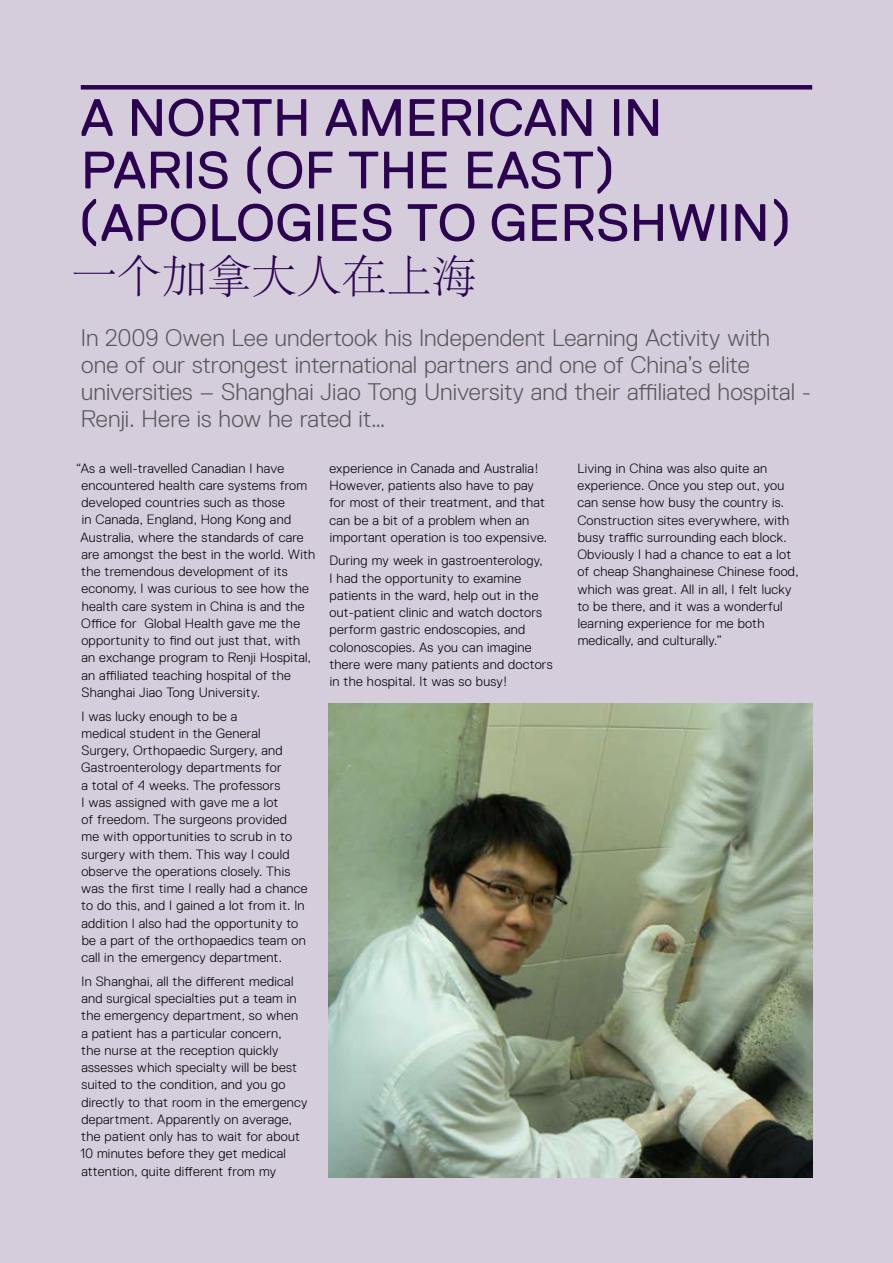
<style>
.page{position:relative;width:893px;height:1263px;background:#d5cddc}
.page>*{position:absolute;margin:0;border:0;box-sizing:border-box;transform-origin:0 0}
.t1{font:52.5px/52.5px "Replica Std";letter-spacing:.01em;color:#2c0350}
.t2{font:300 45px "Adobe Song Std";color:#2c0350}
.t3{font:300 24px/27px "Replica Std";letter-spacing:.005em;color:#58595b}
.t4{font:300 13.5px/17.2px "Replica Std";letter-spacing:.02em;color:#000}
</style>
<div class="page">
<img style="left:329px;top:704px;width:483px;height:474px">
<div style="left:81px;top:85px;width:731px;height:5px;background:#2c0350"></div>
<h1 class="t1" style="left:81px;top:92px;width:583px">A NORTH AMERICAN I N<br>PARI</h1>
<h1 class="t1" style="left:78px;top:144px;width:715px;text-indent:118px">S (OF THE EAST) (APOLOGI ES TO GERSHWI N)</h1>
<h2 class="t2" style="left:72px;top:253px;width:407px">一个加拿大人在上海</h2>
<p class="t3" style="left:81px;top:324px;width:732px">In 2009 Owen Lee undertook his Independent Learning Activity with one of our strongest international partners and one of China’s elite universities – Shanghai Jiao Tong University and their affiliated hospital - Renji. Here is how he rated it…</p>
<p class="t4" style="left:81px;top:459px;width:236px;text-indent:-5px">“As a well-travelled Canadian I have encountered health care systems from developed countries such as those<br>in Canada, England, Hong Kong and Australia, where the standards of care are amongst the best in the world. With the tremendous development of its economy, I was curious to see how the health care system in China is and the Office for Global Health gave me the opportunity to find out just that, with an exchange program to Renji Hospital, an affiliated teaching hospital of the Shanghai Jiao Tong University.</p>
<p class="t4" style="left:81px;top:707px;width:228px">I was lucky enough to be a<br>medical student in the General Surgery, Orthopaedic Surgery, and Gastroenterology departments for<br>a total of 4 weeks. The professors<br>I was assigned with gave me a lot<br>of freedom. The surgeons provided me with opportunities to scrub in to surgery with them. This way I could observe the operations closely. This was the first time I really had a chance to do this, and I gained a lot from it. In addition I also had the opportunity to be a part of the orthopaedics team on call in the emergency department.</p>
<p class="t4" style="left:81px;top:972px;width:228px">In Shanghai, all the different medical and surgical specialties put a team in the emergency department, so when<br>a patient has a particular concern,<br>the nurse at the reception quickly assesses which specialty will be best suited to the condition, and you go directly to that room in the emergency department. Apparently on average, the patient only has to wait for about 10 minutes before they get medical attention, quite different from my</p>
<p class="t4" style="left:329px;top:459px;width:219px">experience in Canada and Australia!<br>However, patients also have to pay for most of their treatment, and that can be a bit of a problem when an important operation is too expensive.</p>
<p class="t4" style="left:329px;top:552px;width:225px">During my week in gastroenterology,<br>I had the opportunity to examine patients in the ward, help out in the out-patient clinic and watch doctors perform gastric endoscopies, and colonoscopies. As you can imagine there were many patients and doctors in the hospital. It was so busy!</p>
<p class="t4" style="left:577px;top:459px;width:223px">Living in China was also quite an experience. Once you step out, you can sense how busy the country is.<br>Construction sites everywhere, with busy traffic surrounding each block.<br>Obviously I had a chance to eat a lot of cheap Shanghainese Chinese food, which was great. All in all, I felt lucky to be there, and it was a wonderful learning experience for me both medically, and culturally.”</p>
</div>
